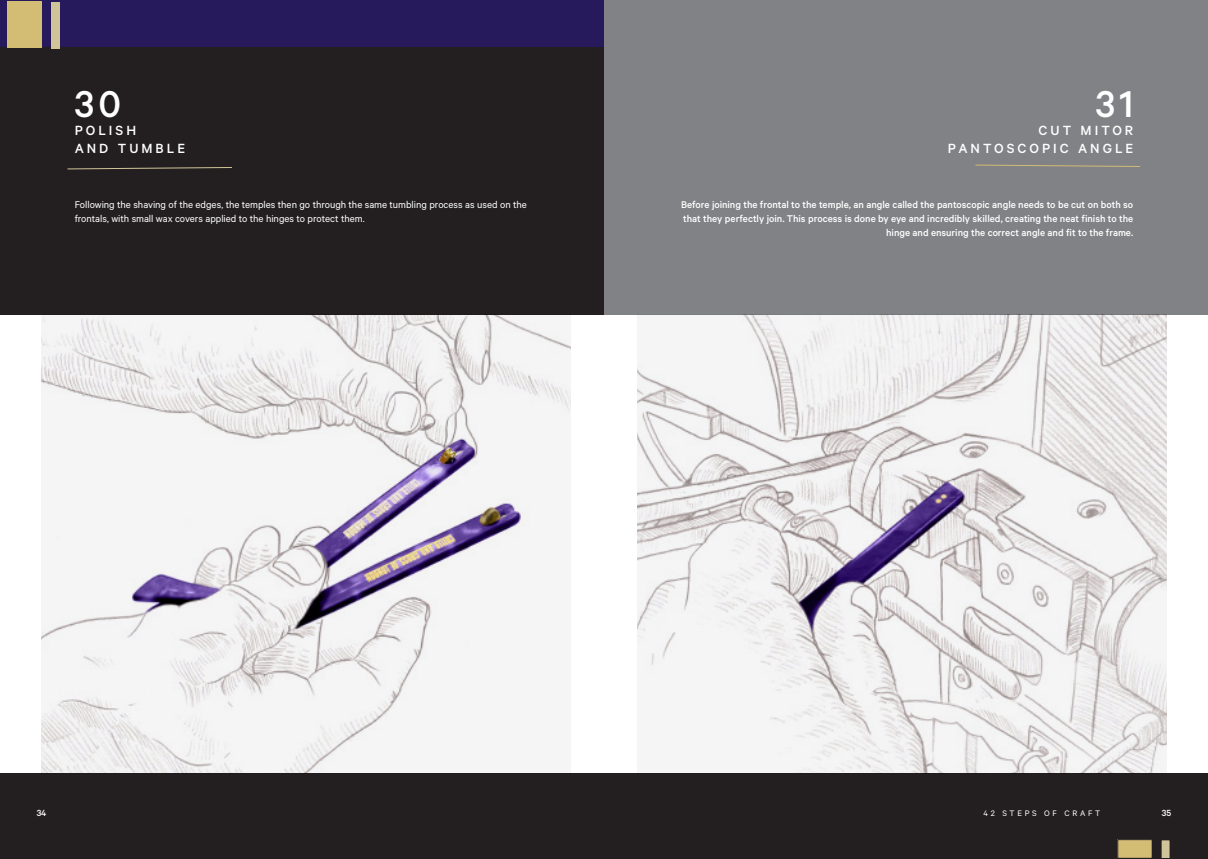
<style>
.page{position:relative;width:1208px;height:859px;background:#fff}
.page>*{position:absolute;margin:0;border:0;box-sizing:border-box;transform-origin:0 0}
.t1{font:500 42px "Calibre";color:#fff}
.t2{font:500 15px "Calibre";letter-spacing:.2em;color:#fff}
.t3{font:500 11px/14px "Calibre";letter-spacing:-.005em;color:#fff;text-align:right}
.t4{font:11px/14px "Calibre";color:#fff}
.t5{font:500 10px "Calibre";color:#fff}
.t6{font:9px "Calibre";letter-spacing:.3em;color:#fff}
</style>
<div class="page">
<div style="left:0;top:774px;width:1208px;height:85px;background:#231f20"></div>
<div style="left:0;top:0;width:604px;height:315px;background:#231f20"></div>
<div style="left:0;top:0;width:604px;height:47px;background:#271a5c"></div>
<img style="left:42px;top:315px;width:529px;height:459px">
<div style="left:604px;top:0;width:604px;height:315px;background:#808285"></div>
<img style="left:637px;top:315px;width:529px;height:459px">
<div style="left:8px;top:1px;width:34px;height:47px;background:#d3bd75"></div>
<div style="left:51px;top:2px;width:9px;height:47px;background:#d0c599"></div>
<svg style="left:67px;top:167px;width:165px;height:3px"></svg>
<svg style="left:975px;top:164px;width:165px;height:3px"></svg>
<div style="left:1117px;top:840px;width:35px;height:18px;background:#d3bd75"></div>
<div style="left:1117px;top:839px;width:35px;height:20px;border:1px solid #231f20"></div>
<div style="left:1161px;top:840px;width:9px;height:18px;background:#d0c599"></div>
<div style="left:1160px;top:839px;width:10px;height:20px;border:1px solid #231f20"></div>
<p class="t1" style="left:75px;top:79px;width:48px">30</p>
<p class="t1" style="left:1095px;top:79px;width:39px">31</p>
<p class="t2" style="left:75px;top:121px;width:63px">POLISH</p>
<p class="t2" style="left:75px;top:139px;width:112px">AND TUMBLE</p>
<p class="t2" style="left:1038px;top:121px;width:96px">CUT MITOR</p>
<p class="t2" style="left:948px;top:139px;width:187px">PANTOSCOPIC ANGLE</p>
<p class="t4" style="left:75px;top:197px;width:454px">Following the shaving of the edges, the temples then go through the same tumbling process as used on the frontals, with small wax covers applied to the hinges to protect them.</p>
<p class="t3" style="left:681px;top:197px;width:454px">Before joining the frontal to the temple, an angle called the pantoscopic angle needs to be cut on both so that they perfectly join. This process is done by eye and incredibly skilled, creating the neat finish to the hinge and ensuring the correct angle and fit to the frame.</p>
<p class="t5" style="left:37px;top:807px;width:11px">34</p>
<p class="t6" style="left:983px;top:807px;width:118px">42 STEPS OF CRAFT</p>
<p class="t5" style="left:1161px;top:807px;width:11px">35</p>
</div>
